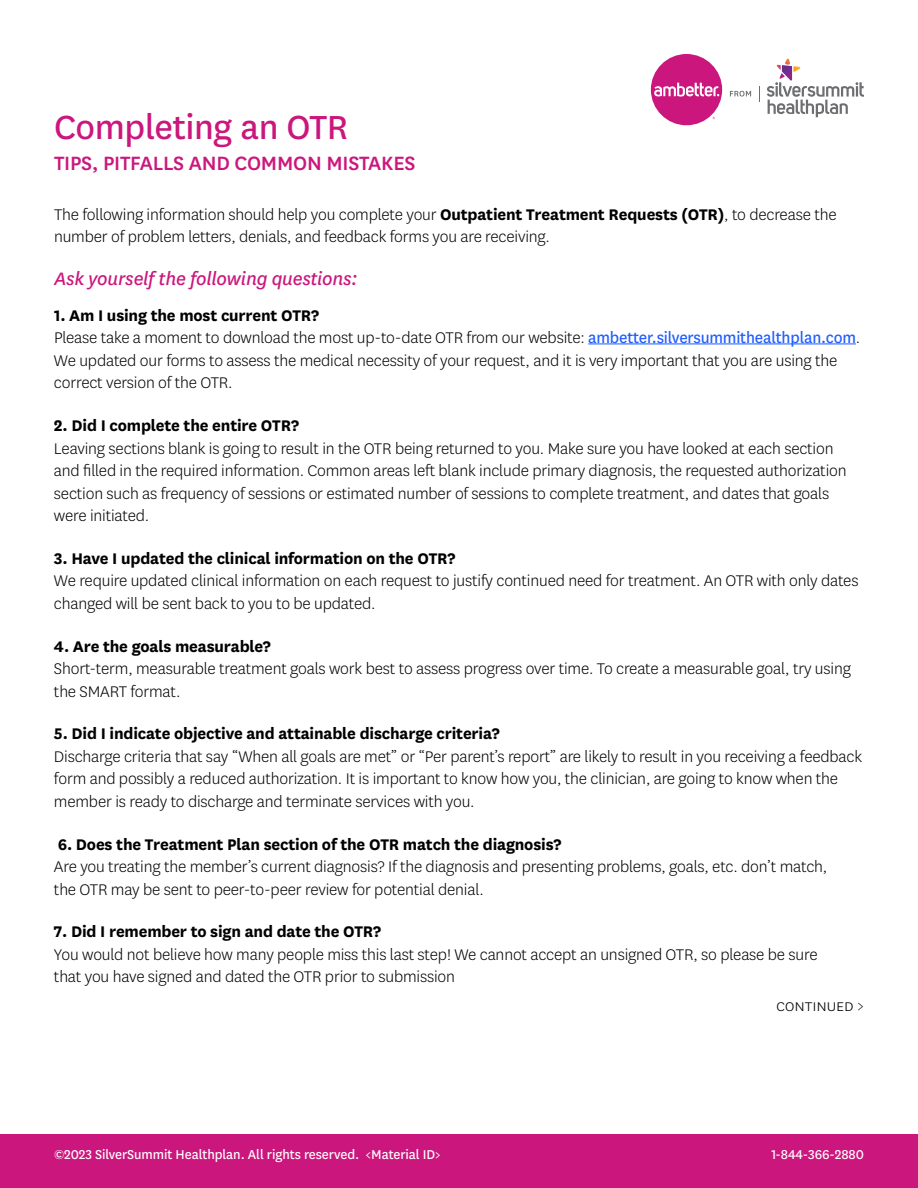
<style>
.page{position:relative;width:918px;height:1188px;background:#fff}
.page>*{position:absolute;margin:0;border:0;box-sizing:border-box;transform-origin:0 0}
.t1{font:39px "Centene Sans";letter-spacing:-.01em;color:#cb177d}
.t2{font:500 22.5px "Centene Sans";letter-spacing:-.01em;color:#cb177d}
.t3{font:italic 21px "Centene Sans";letter-spacing:-.01em;color:#cb177d}
.t4{font:300 18px/22.5px "Centene Sans";letter-spacing:-.01em;color:#000}
.t5{font:700 18px "Centene Sans";letter-spacing:-.01em;color:#000}
.t6{font:15px "Centene Sans";letter-spacing:-.005em;color:#fff}
.s1{font-weight:700}
.s2{font-weight:400;color:#215eff}
</style>
<div class="page">
<div style="left:0;top:1134px;width:918px;height:54px;background:#cb177d"></div>
<hr style="left:588px;top:343px;width:268px;height:1px;background:#215eff">
<img style="left:650px;top:54px;width:214px;height:72px">
<h1 class="t1" style="left:54px;top:101px;width:296px">Completing an OTR</h1>
<h2 class="t2" style="left:54px;top:148px;width:363px">TIPS, PITFALLS AND COMMON MISTAKES</h2>
<p class="t4" style="left:54px;top:202px;width:784px">The following information should help you complete your <span class="s1">Outpatient Treatment Requests (OTR)</span>, to decrease the number of problem letters, denials, and feedback forms you are receiving.</p>
<p class="t3" style="left:54px;top:265px;width:305px">Ask yourself the following questions:</p>
<p class="t5" style="left:54px;top:303px;width:267px">1. Am I using the most current OTR?</p>
<p class="t4" style="left:54px;top:326px;width:808px">Please take a moment to download the most up-to-date OTR from our website: <span class="s2">ambetter.silversummithealthplan.com</span>.<br>We updated our forms to assess the medical necessity of your request, and it is very important that you are using the correct version of the OTR.</p>
<p class="t5" style="left:54px;top:413px;width:246px">2. Did I complete the entire OTR?</p>
<p class="t4" style="left:54px;top:436px;width:794px">Leaving sections blank is going to result in the OTR being returned to you. Make sure you have looked at each section and filled in the required information. Common areas left blank include primary diagnosis, the requested authorization section such as frequency of sessions or estimated number of sessions to complete treatment, and dates that goals were initiated.</p>
<p class="t5" style="left:54px;top:546px;width:403px">3. Have I updated the clinical information on the OTR?</p>
<p class="t4" style="left:54px;top:569px;width:806px">We require updated clinical information on each request to justify continued need for treatment. An OTR with only dates changed will be sent back to you to be updated.</p>
<p class="t5" style="left:54px;top:633px;width:218px">4. Are the goals measurable?</p>
<p class="t4" style="left:54px;top:657px;width:799px">Short-term, measurable treatment goals work best to assess progress over time. To create a measurable goal, try using the SMART format.</p>
<p class="t5" style="left:54px;top:721px;width:447px">5. Did I indicate objective and attainable discharge criteria?</p>
<p class="t4" style="left:54px;top:745px;width:810px">Discharge criteria that say “When all goals are met” or “Per parent’s report” are likely to result in you receiving a feedback form and possibly a reduced authorization. It is important to know how you, the clinician, are going to know when the member is ready to discharge and terminate services with you.</p>
<p class="t5" style="left:58px;top:831px;width:505px">6. Does the Treatment Plan section of the OTR match the diagnosis?</p>
<p class="t4" style="left:54px;top:855px;width:775px">Are you treating the member’s current diagnosis? If the diagnosis and presenting problems, goals, etc. don’t match, the OTR may be sent to peer-to-peer review for potential denial.</p>
<p class="t5" style="left:54px;top:919px;width:329px">7. Did I remember to sign and date the OTR?</p>
<p class="t4" style="left:54px;top:943px;width:765px">You would not believe how many people miss this last step! We cannot accept an unsigned OTR, so please be sure that you have signed and dated the OTR prior to submission</p>
<p class="t4" style="left:776px;top:993px;width:89px">continued &gt;</p>
<p class="t6" style="left:54px;top:1144px;width:388px">©2023 SilverSummit Healthplan. All rights reserved. &lt;Material ID&gt;</p>
<p class="t6" style="left:771px;top:1144px;width:94px">1-844-366-2880</p>
</div>
